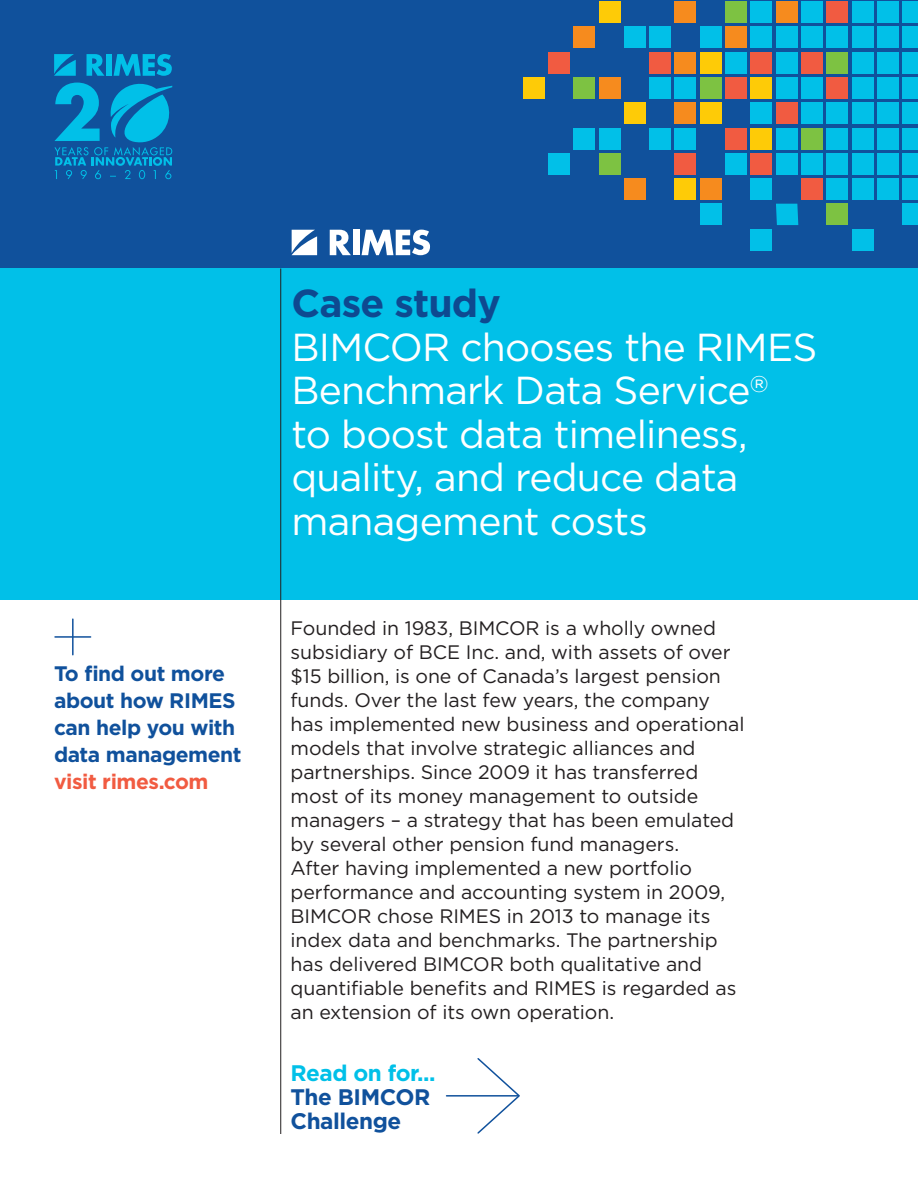
<style>
.page{position:relative;width:918px;height:1188px;background:#fff}
.page>*{position:absolute;margin:0;border:0;box-sizing:border-box;transform-origin:0 0}
.t1{font:39px/43.5px "Gotham";letter-spacing:-.02em;color:#fff}
.t2{font:700 39px "Gotham";letter-spacing:-.02em;color:#0e4990}
.t3{font:700 22.5px/24px "Gotham";letter-spacing:-.02em;color:#10519c}
.t4{font:700 22.5px "Gotham";letter-spacing:-.02em;color:#01c0e8}
.t5{font:700 21px/27px "Gotham";letter-spacing:-.02em;color:#10519c}
.t6{font:700 21px "Gotham";letter-spacing:-.02em;color:#f15b41}
.t7{font:19.5px/24px "Gotham";letter-spacing:-.005em;color:#231f20}
</style>
<div class="page">
<div style="left:0;top:0;width:918px;height:272px;background:#10519c"></div>
<div style="left:0;top:269px;width:918px;height:331px;background:#01c0e8"></div>
<svg style="left:292px;top:230px;width:25px;height:25px"></svg>
<svg style="left:330px;top:230px;width:21px;height:25px"></svg>
<div style="left:353px;top:230px;width:6px;height:25px;background:#fff"></div>
<svg style="left:362px;top:230px;width:68px;height:25px"></svg>
<hr style="left:280px;top:268px;width:1px;height:866px;background:#231f20">
<div style="left:751px;top:229px;width:21px;height:21px;background:#01c0e8"></div>
<div style="left:852px;top:229px;width:21px;height:21px;background:#01c0e8"></div>
<div style="left:801px;top:153px;width:22px;height:22px;background:#01c0e8"></div>
<div style="left:725px;top:153px;width:22px;height:22px;background:#01c0e8"></div>
<div style="left:877px;top:153px;width:22px;height:22px;background:#01c0e8"></div>
<div style="left:675px;top:153px;width:21px;height:22px;background:#f15b41"></div>
<div style="left:827px;top:153px;width:21px;height:22px;background:#01c0e8"></div>
<div style="left:599px;top:153px;width:21px;height:22px;background:#7dc242"></div>
<div style="left:751px;top:153px;width:21px;height:22px;background:#f15b41"></div>
<div style="left:902px;top:153px;width:16px;height:22px;background:#01c0e8"></div>
<div style="left:548px;top:153px;width:22px;height:22px;background:#01c0e8"></div>
<div style="left:852px;top:153px;width:21px;height:22px;background:#01c0e8"></div>
<div style="left:776px;top:153px;width:21px;height:22px;background:#01c0e8"></div>
<div style="left:649px;top:77px;width:22px;height:22px;background:#01c0e8"></div>
<div style="left:801px;top:77px;width:22px;height:22px;background:#01c0e8"></div>
<div style="left:574px;top:77px;width:21px;height:22px;background:#7dc242"></div>
<div style="left:725px;top:77px;width:22px;height:22px;background:#f15b41"></div>
<div style="left:877px;top:77px;width:22px;height:22px;background:#01c0e8"></div>
<div style="left:523px;top:77px;width:21px;height:22px;background:#fecb07"></div>
<div style="left:675px;top:77px;width:21px;height:22px;background:#01c0e8"></div>
<div style="left:827px;top:77px;width:21px;height:22px;background:#f15b41"></div>
<div style="left:599px;top:77px;width:21px;height:22px;background:#f68b1e"></div>
<div style="left:751px;top:77px;width:21px;height:22px;background:#fecb07"></div>
<div style="left:902px;top:77px;width:16px;height:22px;background:#01c0e8"></div>
<div style="left:700px;top:77px;width:21px;height:22px;background:#7dc242"></div>
<div style="left:852px;top:77px;width:21px;height:22px;background:#01c0e8"></div>
<div style="left:776px;top:77px;width:21px;height:22px;background:#01c0e8"></div>
<div style="left:801px;top:1px;width:22px;height:22px;background:#01c0e8"></div>
<div style="left:725px;top:1px;width:22px;height:22px;background:#7dc242"></div>
<div style="left:877px;top:1px;width:22px;height:22px;background:#01c0e8"></div>
<div style="left:675px;top:1px;width:21px;height:22px;background:#f68b1e"></div>
<div style="left:827px;top:1px;width:21px;height:22px;background:#f15b41"></div>
<div style="left:599px;top:1px;width:21px;height:22px;background:#fecb07"></div>
<div style="left:751px;top:1px;width:21px;height:22px;background:#01c0e8"></div>
<div style="left:902px;top:1px;width:16px;height:22px;background:#01c0e8"></div>
<div style="left:852px;top:1px;width:21px;height:22px;background:#01c0e8"></div>
<div style="left:776px;top:1px;width:21px;height:22px;background:#f68b1e"></div>
<div style="left:827px;top:204px;width:21px;height:21px;background:#7dc242"></div>
<div style="left:902px;top:204px;width:16px;height:21px;background:#01c0e8"></div>
<div style="left:700px;top:204px;width:21px;height:21px;background:#01c0e8"></div>
<svg style="left:776px;top:204px;width:22px;height:21px"></svg>
<div style="left:649px;top:128px;width:22px;height:21px;background:#01c0e8"></div>
<div style="left:801px;top:128px;width:22px;height:21px;background:#7dc242"></div>
<div style="left:574px;top:128px;width:21px;height:21px;background:#01c0e8"></div>
<div style="left:725px;top:128px;width:22px;height:21px;background:#f15b41"></div>
<div style="left:877px;top:128px;width:22px;height:21px;background:#01c0e8"></div>
<div style="left:675px;top:128px;width:21px;height:21px;background:#01c0e8"></div>
<div style="left:827px;top:128px;width:21px;height:21px;background:#01c0e8"></div>
<div style="left:599px;top:128px;width:21px;height:21px;background:#01c0e8"></div>
<div style="left:751px;top:128px;width:21px;height:21px;background:#fecb07"></div>
<div style="left:902px;top:128px;width:16px;height:21px;background:#01c0e8"></div>
<div style="left:852px;top:128px;width:21px;height:21px;background:#01c0e8"></div>
<div style="left:776px;top:128px;width:21px;height:21px;background:#01c0e8"></div>
<div style="left:649px;top:52px;width:22px;height:21px;background:#f15b41"></div>
<div style="left:801px;top:52px;width:22px;height:21px;background:#f15b41"></div>
<div style="left:725px;top:52px;width:22px;height:21px;background:#01c0e8"></div>
<div style="left:877px;top:52px;width:22px;height:21px;background:#01c0e8"></div>
<div style="left:675px;top:52px;width:21px;height:21px;background:#f68b1e"></div>
<div style="left:827px;top:52px;width:21px;height:21px;background:#7dc242"></div>
<div style="left:751px;top:52px;width:21px;height:21px;background:#f15b41"></div>
<div style="left:902px;top:52px;width:16px;height:21px;background:#01c0e8"></div>
<div style="left:548px;top:52px;width:22px;height:21px;background:#f15b41"></div>
<div style="left:700px;top:52px;width:21px;height:21px;background:#fecb07"></div>
<div style="left:852px;top:52px;width:21px;height:21px;background:#01c0e8"></div>
<div style="left:776px;top:52px;width:21px;height:21px;background:#01c0e8"></div>
<div style="left:801px;top:178px;width:22px;height:22px;background:#f15b41"></div>
<div style="left:877px;top:178px;width:22px;height:22px;background:#01c0e8"></div>
<div style="left:675px;top:178px;width:21px;height:22px;background:#fecb07"></div>
<div style="left:827px;top:178px;width:21px;height:22px;background:#01c0e8"></div>
<div style="left:751px;top:178px;width:21px;height:22px;background:#01c0e8"></div>
<div style="left:902px;top:178px;width:16px;height:22px;background:#01c0e8"></div>
<div style="left:700px;top:178px;width:21px;height:22px;background:#f68b1e"></div>
<div style="left:852px;top:178px;width:21px;height:22px;background:#01c0e8"></div>
<div style="left:624px;top:178px;width:22px;height:22px;background:#f68b1e"></div>
<div style="left:801px;top:103px;width:22px;height:21px;background:#01c0e8"></div>
<div style="left:877px;top:103px;width:22px;height:21px;background:#01c0e8"></div>
<div style="left:675px;top:103px;width:21px;height:21px;background:#f68b1e"></div>
<div style="left:827px;top:103px;width:21px;height:21px;background:#01c0e8"></div>
<div style="left:751px;top:103px;width:21px;height:21px;background:#01c0e8"></div>
<div style="left:902px;top:103px;width:16px;height:21px;background:#01c0e8"></div>
<div style="left:852px;top:103px;width:21px;height:21px;background:#01c0e8"></div>
<div style="left:624px;top:103px;width:22px;height:21px;background:#fecb07"></div>
<div style="left:700px;top:103px;width:22px;height:21px;background:#fecb07"></div>
<div style="left:776px;top:103px;width:21px;height:21px;background:#f15b41"></div>
<div style="left:649px;top:27px;width:22px;height:21px;background:#01c0e8"></div>
<div style="left:801px;top:27px;width:22px;height:21px;background:#01c0e8"></div>
<div style="left:574px;top:27px;width:21px;height:21px;background:#f68b1e"></div>
<div style="left:725px;top:27px;width:22px;height:21px;background:#f68b1e"></div>
<div style="left:877px;top:27px;width:22px;height:21px;background:#01c0e8"></div>
<div style="left:827px;top:27px;width:21px;height:21px;background:#01c0e8"></div>
<div style="left:751px;top:27px;width:21px;height:21px;background:#01c0e8"></div>
<div style="left:902px;top:27px;width:16px;height:21px;background:#01c0e8"></div>
<div style="left:700px;top:27px;width:21px;height:21px;background:#01c0e8"></div>
<div style="left:852px;top:27px;width:21px;height:21px;background:#01c0e8"></div>
<div style="left:624px;top:27px;width:22px;height:21px;background:#01c0e8"></div>
<div style="left:776px;top:27px;width:21px;height:21px;background:#01c0e8"></div>
<hr style="left:55px;top:636px;width:36px;height:2px;background:#10519c">
<hr style="left:72px;top:619px;width:2px;height:36px;background:#10519c">
<svg style="left:54px;top:54px;width:22px;height:22px"></svg>
<svg style="left:87px;top:54px;width:18px;height:22px"></svg>
<div style="left:106px;top:54px;width:6px;height:22px;background:#01c0e8"></div>
<svg style="left:114px;top:54px;width:58px;height:22px"></svg>
<svg style="left:54px;top:82px;width:118px;height:97px"></svg>
<svg style="left:477px;top:1058px;width:43px;height:76px"></svg>
<hr style="left:447px;top:1095px;width:71px;height:2px;background:#10519c">
<p class="t5" style="left:54px;top:661px;width:189px">To find out more about how RIMES can help you with data management</p>
<p class="t6" style="left:54px;top:772px;width:156px">visit rimes.com</p>
<h1 class="t2" style="left:292px;top:286px;width:211px">Case study</h1>
<h1 class="t1" style="left:292px;top:328px;width:527px">BIMCOR chooses the RIMES<br>Benchmark Data Service<sup>® </sup>to boost data timeliness, quality, and reduce data management costs</h1>
<p class="t7" style="left:291px;top:617px;width:455px">Founded in 1983, BIMCOR is a wholly owned subsidiary of BCE Inc. and, with assets of over $15 billion, is one of Canada’s largest pension funds. Over the last few years, the company has implemented new business and operational models that involve strategic alliances and partnerships. Since 2009 it has transferred most of its money management to outside managers – a strategy that has been emulated by several other pension fund managers.<br>After having implemented a new portfolio performance and accounting system in 2009, BIMCOR chose RIMES in 2013 to manage its index data and benchmarks. The partnership has delivered BIMCOR both qualitative and quantifiable benefits and RIMES is regarded as an extension of its own operation.</p>
<p class="t4" style="left:291px;top:1063px;width:146px">Read on for...</p>
<p class="t3" style="left:291px;top:1086px;width:141px">The BIMCOR<br>Challenge</p>
</div>
